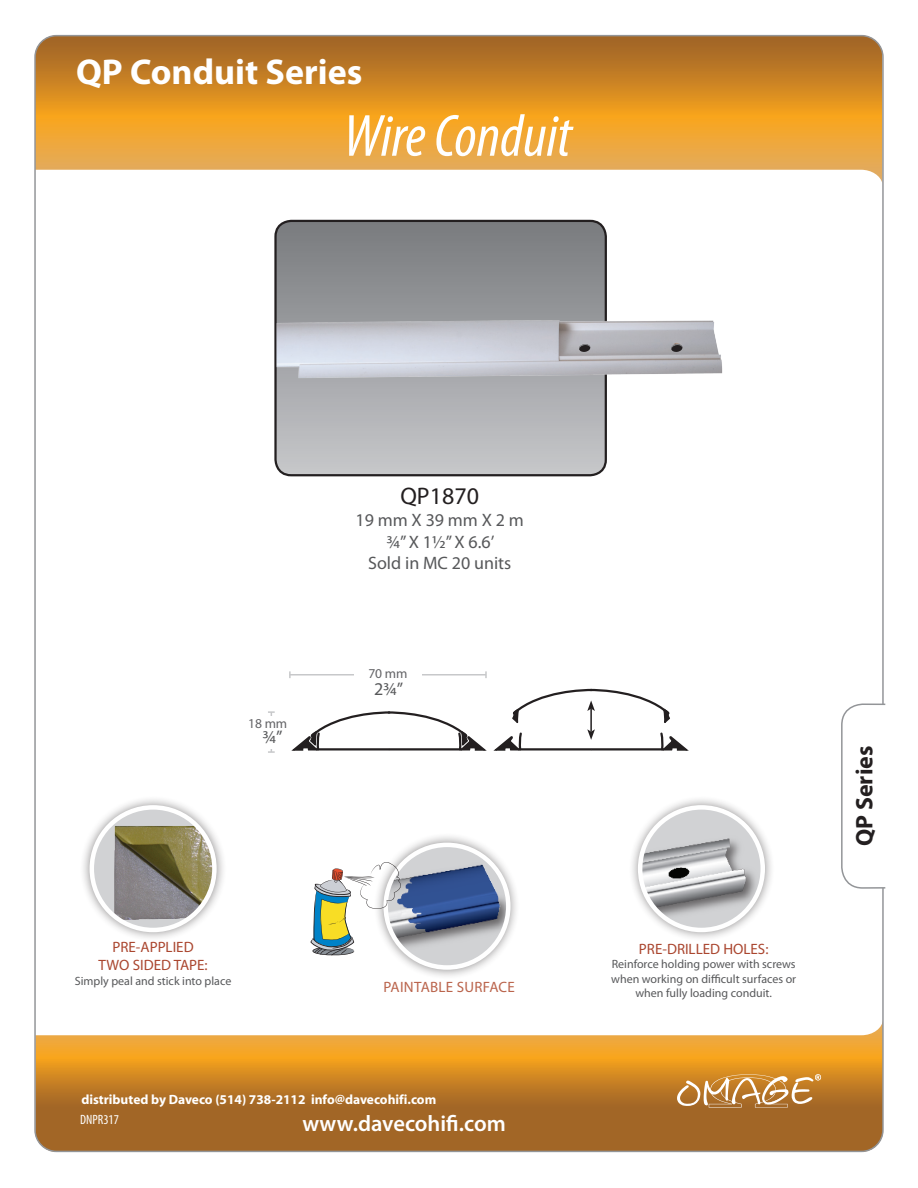
<style>
.page{position:relative;width:918px;height:1188px;background:#fff}
.page>*{position:absolute;margin:0;border:0;box-sizing:border-box;transform-origin:0 0}
.t1{font:italic condensed 60px "Myriad Pro";color:#fff}
.t2{font:700 36px "Myriad Pro";color:#fff}
.t3{font:700 24px "Myriad Pro";color:#231f20}
.t4{font:24px "Myriad Pro";color:#231f20}
.t5{font:600 22.5px "Myriad Pro";color:#fff}
.t6{font:18px/21.6px "Myriad Pro";color:#57585a;text-align:center}
.t7{font:15px/18px "Myriad Pro";color:#aa462f;text-align:center}
.t8{font:15px "Myriad Pro";letter-spacing:.02em;color:#ba644c}
.t9{font:13.65px "Myriad Pro";letter-spacing:-.01em;color:#636366}
.t10{font:700 13.5px "Myriad";color:#fff}
.t11{font:condensed 13.5px "Myriad Pro";color:#fff}
.t12{font:12px/14.2px "Myriad Pro";color:#57585a;text-align:center}
</style>
<div class="page">
<svg style="left:36px;top:1024px;width:846px;height:128px;background:#c78b3c"></svg>
<svg style="left:36px;top:35px;width:846px;height:147px;background:#d9993f"></svg>
<svg style="left:677px;top:1074px;width:144px;height:34px;background:#c99657"></svg>
<img style="left:277px;top:219px;width:446px;height:252px">
<svg style="left:671px;top:344px;width:12px;height:8px"></svg>
<svg style="left:579px;top:344px;width:12px;height:8px"></svg>
<svg style="left:841px;top:703px;width:45px;height:186px"></svg>
<hr style="left:290px;top:674px;width:196px;height:2px;background:#c7c8ca">
<svg style="left:289px;top:671px;width:2px;height:7px"></svg>
<svg style="left:485px;top:671px;width:2px;height:7px"></svg>
<div style="left:354px;top:668px;width:67px;height:13px;background:#fff"></div>
<hr style="left:271px;top:712px;width:1px;height:40px;background:#c7c8ca">
<svg style="left:268px;top:711px;width:7px;height:2px"></svg>
<svg style="left:268px;top:751px;width:7px;height:2px"></svg>
<div style="left:252px;top:717px;width:36px;height:32px;background:#fff"></div>
<div style="left:79px;top:794px;width:147px;height:148px;background:#231f20;opacity:.5"></div>
<svg style="left:92px;top:807px;width:122px;height:123px;background:#d7d8d9"></svg>
<img style="left:114px;top:826px;width:100px;height:94px">
<div style="left:90px;top:805px;width:127px;height:127px;border:4px solid #fff;border-radius:50%"></div>
<div style="left:627px;top:794px;width:148px;height:148px;background:#231f20;opacity:.5"></div>
<img style="left:640px;top:807px;width:123px;height:123px;border-radius:61px">
<div style="left:638px;top:805px;width:127px;height:127px;border:4px solid #fff;border-radius:50%"></div>
<div style="left:373px;top:832px;width:147px;height:147px;background:#231f20;opacity:.5"></div>
<img style="left:386px;top:845px;width:122px;height:122px">
<div style="left:383px;top:843px;width:128px;height:127px;border:4px solid #fff;border-radius:50%"></div>
<svg style="left:310px;top:862px;width:91px;height:94px"></svg>
<svg style="left:291px;top:688px;width:398px;height:63px"></svg>
<h2 class="t2" style="left:76px;top:48px;width:288px">QP Conduit Series</h2>
<h1 class="t1" style="left:344px;top:100px;width:230px">Wire Conduit</h1>
<h3 class="t4" style="left:400px;top:481px;width:80px">QP1870</h3>
<h3 class="t6" style="left:355px;top:509px;width:170px">19 mm X 39 mm X 2 m ¾” X 1½” X 6.6’<br>Sold in MC 20 units</h3>
<p class="t9" style="left:248px;top:715px;width:40px">18 mm</p>
<h3 class="t6" style="left:262px;top:726px;width:22px">¾”</h3>
<p class="t7" style="left:99px;top:938px;width:111px">PRE-APPLIED<br>TWO SIDED TAPE:</p>
<p class="t12" style="left:75px;top:973px;width:158px">Simply peal and stick into place</p>
<p class="t9" style="left:368px;top:665px;width:40px">70 mm</p>
<h3 class="t6" style="left:374px;top:678px;width:31px">2¾”</h3>
<p class="t8" style="left:384px;top:977px;width:116px">Pai ntable Surface</p>
<p class="t10" style="left:81px;top:1092px;width:356px">distributed by Daveco (514) 738-2112 info@davecohifi.com</p>
<p class="t11" style="left:80px;top:1112px;width:40px">DNPR317</p>
<h3 class="t5" style="left:302px;top:1109px;width:205px">www.davecohifi.com</h3>
<p class="t7" style="left:639px;top:940px;width:131px">PRE-DRILLED HOLES:</p>
<p class="t12" style="left:611px;top:957px;width:187px">Reinforce holding power with screws when working on difficult surfaces or when fully loading conduit.</p>
<h3 class="t3" style="left:849px;top:846px;width:102px;rotate:-90deg">QP Series</h3>
</div>
